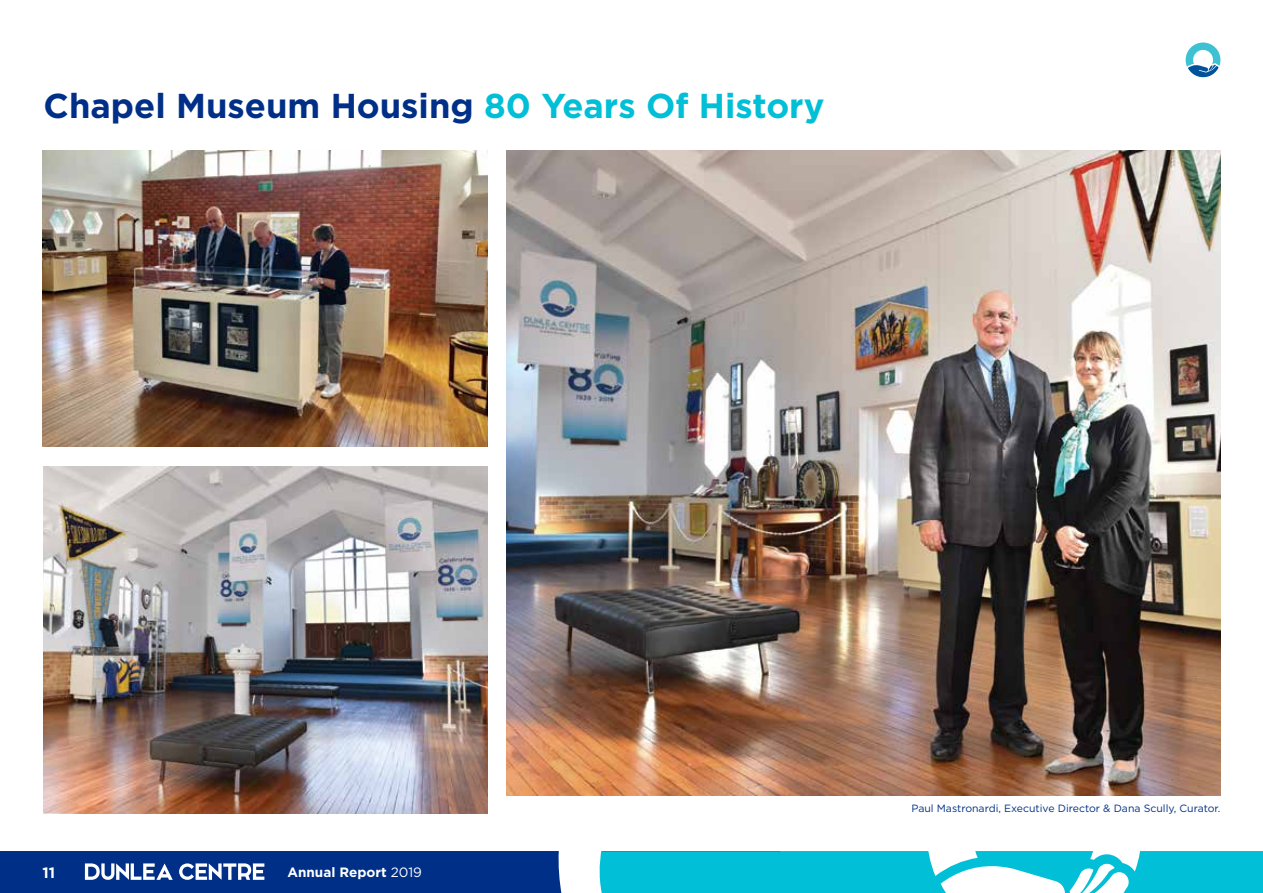
<style>
.page{position:relative;width:1263px;height:893px;background:#fff}
.page>*{position:absolute;margin:0;border:0;box-sizing:border-box;transform-origin:0 0}
.t1{font:700 34.5px "Gotham HTF";color:#002f87}
.t2{font:700 15px "Gotham HTF";color:#fff}
.t3{font:700 13.5px "Gotham HTF";color:#fff}
.t4{font:10.5px "Gotham HTF";color:#002f87}
.s1{color:#00bfd6}
.s2{font-weight:400}
</style>
<div class="page">
<div style="left:623px;top:851px;width:640px;height:42px;background:#00bfd6"></div>
<svg style="left:0;top:851px;width:623px;height:42px;background:#1e4d98"></svg>
<svg style="left:927px;top:795px;width:214px;height:98px"></svg>
<svg style="left:1185px;top:43px;width:35px;height:34px"></svg>
<img style="left:43px;top:150px;width:445px;height:296px">
<img style="left:44px;top:467px;width:444px;height:346px">
<img style="left:507px;top:150px;width:713px;height:645px">
<h1 class="t1" style="left:44px;top:86px;width:782px">Chapel Museum Housing <span class="s1">80 Years Of History</span></h1>
<h2 class="t2" style="left:42px;top:864px;width:14px">11</h2>
<p class="t3" style="left:287px;top:864px;width:136px">Annual Report <span class="s2">2019</span></p>
<p class="t4" style="left:911px;top:802px;width:310px">Paul Mastronardi, Executive Director &amp; Dana Scully, Curator.</p>
</div>
